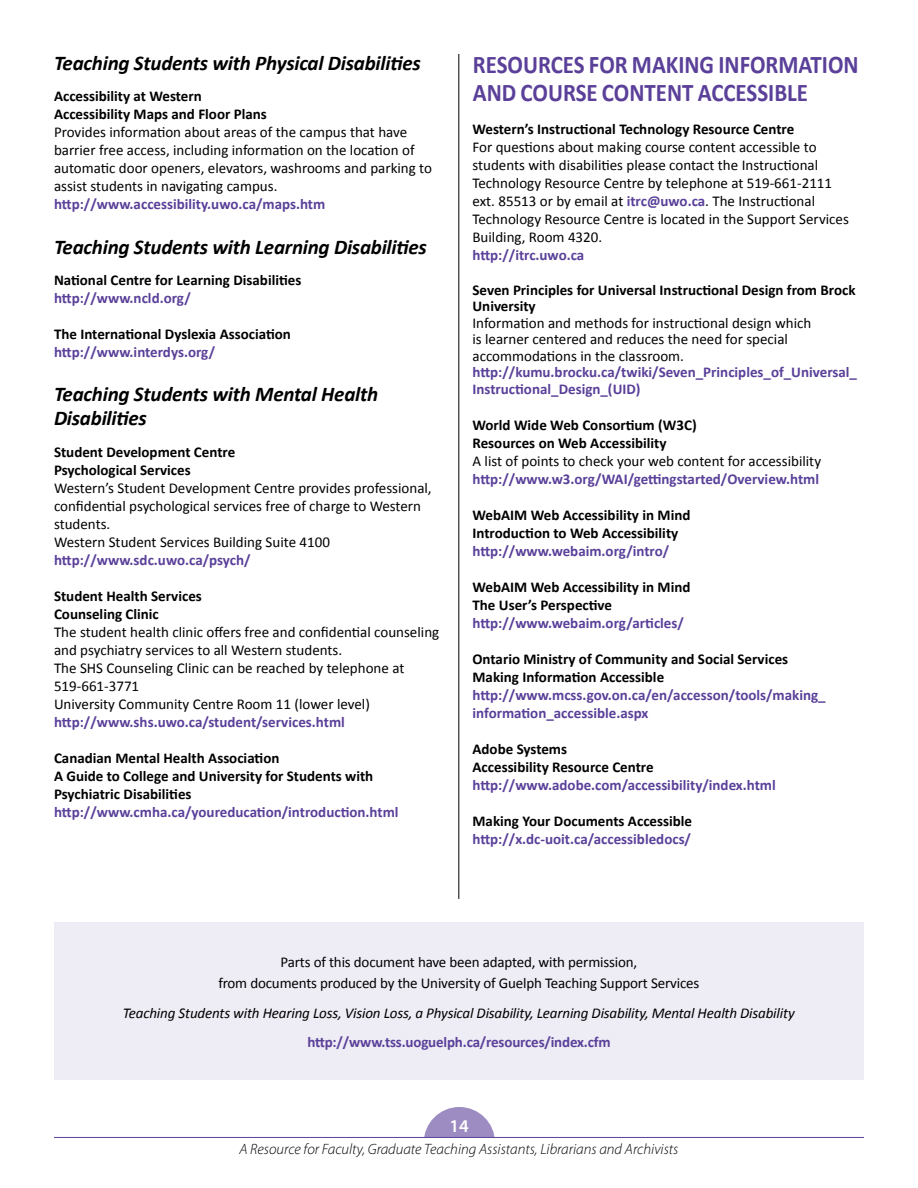
<style>
.page{position:relative;width:918px;height:1188px;background:#fff}
.page>*{position:absolute;margin:0;border:0;box-sizing:border-box;transform-origin:0 0}
.t1{font:700 25.5px/28px "Calibri";color:#5a4099;scale:.9 1}
.t2{font:italic 700 21px/24px "Calibri";letter-spacing:-.01em;color:#000}
.t3{font:600 18px "Myriad Pro";color:#fff}
.t4{font:15px/18px "Calibri";color:#000}
.t5{font:700 15px/18px "Calibri";color:#000}
.t6{font:700 15px/16.5px "Calibri";color:#5a4099}
.t7{font:italic 15px "Calibri";letter-spacing:-.01em;color:#000}
.t8{font:italic 300 15px "Myriad Pro";color:#000}
.s1{font-weight:700;color:#5a4099}
</style>
<div class="page">
<div style="left:424px;top:1107px;width:71px;height:71px;background:#9c8cc2;border-radius:50%"></div>
<div style="left:405px;top:1138px;width:103px;height:44px;background:#fff"></div>
<hr style="left:54px;top:1137px;width:810px;height:1px;background:#5a4099">
<div style="left:54px;top:923px;width:810px;height:157px;background:#eeecf5"></div>
<hr style="left:459px;top:54px;width:1px;height:845px;background:#000">
<h2 class="t2" style="left:54px;top:50px;width:368px">Teaching Students with Physical Disabilities</h2>
<p class="t5" style="left:54px;top:87px;width:214px">Accessibility at Western<br>Accessibility Maps and Floor Plans</p>
<p class="t4" style="left:54px;top:123px;width:380px">Provides information about areas of the campus that have barrier free access, including information on the location of automatic door openers, elevators, washrooms and parking to assist students in navigating campus.</p>
<p class="t6" style="left:54px;top:195px;width:273px">http://www.accessibility.uwo.ca/maps.htm</p>
<h2 class="t2" style="left:54px;top:234px;width:374px">Teaching Students with Learning Disabilities</h2>
<p class="t5" style="left:54px;top:270px;width:249px">National Centre for Learning Disabilities</p>
<p class="t6" style="left:54px;top:289px;width:138px">http://www.ncld.org/</p>
<p class="t5" style="left:54px;top:324px;width:238px">The International Dyslexia Association</p>
<p class="t6" style="left:54px;top:343px;width:163px">http://www.interdys.org/</p>
<h2 class="t2" style="left:54px;top:381px;width:326px">Teaching Students with Mental Health<br>Disabilities</h2>
<p class="t5" style="left:54px;top:442px;width:183px">Student Development Centre<br>Psychological Services</p>
<p class="t4" style="left:54px;top:478px;width:379px">Western’s Student Development Centre provides professional, confidential psychological services free of charge to Western students.<br>Western Student Services Building Suite 4100</p>
<p class="t6" style="left:54px;top:551px;width:198px">http://www.sdc.uwo.ca/psych/</p>
<p class="t5" style="left:54px;top:586px;width:149px">Student Health Services<br>Counseling Clinic</p>
<p class="t4" style="left:54px;top:622px;width:387px">The student health clinic offers free and confidential counseling and psychiatry services to all Western students.<br>The SHS Counseling Clinic can be reached by telephone at 519-661-3771<br>University Community Centre Room 11 (lower level)</p>
<p class="t6" style="left:54px;top:713px;width:292px">http://www.shs.uwo.ca/student/services.html</p>
<p class="t5" style="left:54px;top:748px;width:321px">Canadian Mental Health Association<br>A Guide to College and University for Students with<br>Psychiatric Disabilities</p>
<p class="t6" style="left:54px;top:803px;width:346px">http://www.cmha.ca/youreducation/introduction.html</p>
<h1 class="t1" style="left:473px;top:49px;width:430px">Resources for Making Information and Course Content Accessible</h1>
<p class="t5" style="left:472px;top:119px;width:323px">Western’s Instructional Technology Resource Centre</p>
<p class="t4" style="left:472px;top:137px;width:378px">For questions about making course content accessible to students with disabilities please contact the Instructional Technology Resource Centre by telephone at 519-661-2111 ext. 85513 or by email at <span class="s1">itrc@uwo.ca</span>. The Instructional Technology Resource Centre is located in the Support Services Building, Room 4320.</p>
<p class="t6" style="left:472px;top:246px;width:113px">http://itrc.uwo.ca</p>
<p class="t5" style="left:472px;top:281px;width:385px;line-height:16.5px">Seven Principles for Universal Instructional Design from Brock<br>University</p>
<p class="t4" style="left:472px;top:314px;width:340px;line-height:16.5px">Information and methods for instructional design which is learner centered and reduces the need for special accommodations in the classroom.</p>
<p class="t6" style="left:472px;top:363px;width:386px">http://kumu.brocku.ca/twiki/Seven_Principles_of_Universal_<br>Instructional_Design_(UID)</p>
<p class="t5" style="left:473px;top:415px;width:226px">World Wide Web Consortium (W3C)<br>Resources on Web Accessibility</p>
<p class="t4" style="left:473px;top:451px;width:350px">A list of points to check your web content for accessibility</p>
<p class="t6" style="left:473px;top:470px;width:348px">http://www.w3.org/WAI/gettingstarted/Overview.html</p>
<p class="t5" style="left:473px;top:505px;width:38px">WebAIM</p>
<p class="t5" style="left:473px;top:505px;width:220px;text-indent:58px">Web Accessibility in Mind<br>Introduction to Web Accessibility</p>
<p class="t6" style="left:473px;top:542px;width:198px">http://www.webaim.org/intro/</p>
<p class="t5" style="left:473px;top:577px;width:38px">WebAIM</p>
<p class="t5" style="left:473px;top:577px;width:220px;text-indent:58px">Web Accessibility in Mind<br>The User’s Perspective</p>
<p class="t6" style="left:473px;top:614px;width:213px">http://www.webaim.org/articles/</p>
<p class="t5" style="left:473px;top:649px;width:317px">Ontario Ministry of Community and Social Services<br>Making Information Accessible</p>
<p class="t6" style="left:473px;top:685px;width:355px;line-height:18px">http://www.mcss.gov.on.ca/en/accesson/tools/making_ information_accessible.aspx</p>
<p class="t5" style="left:473px;top:739px;width:183px">Adobe Systems<br>Accessibility Resource Centre</p>
<p class="t6" style="left:473px;top:776px;width:305px">http://www.adobe.com/accessibility/index.html</p>
<p class="t5" style="left:473px;top:811px;width:221px">Making Your Documents Accessible</p>
<p class="t6" style="left:473px;top:830px;width:220px">http://x.dc-uoit.ca/accessibledocs/</p>
<p class="t4" style="left:218px;top:951px;width:483px;line-height:21px;text-align:center">Parts of this document have been adapted, with permission,<br>from documents produced by the University of Guelph Teaching Support Services</p>
<p class="t7" style="left:123px;top:1003px;width:673px">Teaching Students with Hearing Loss, Vision Loss, a Physical Disability, Learning Disability, Mental Health Disability</p>
<p class="t6" style="left:307px;top:1033px;width:305px">http://www.tss.uoguelph.ca/resources/index.cfm</p>
<p class="t3" style="left:449px;top:1114px;width:21px">14</p>
<p class="t8" style="left:240px;top:1140px;width:440px">A Resource for Faculty, Graduate Teaching Assistants, Librarians and Archivists</p>
</div>
